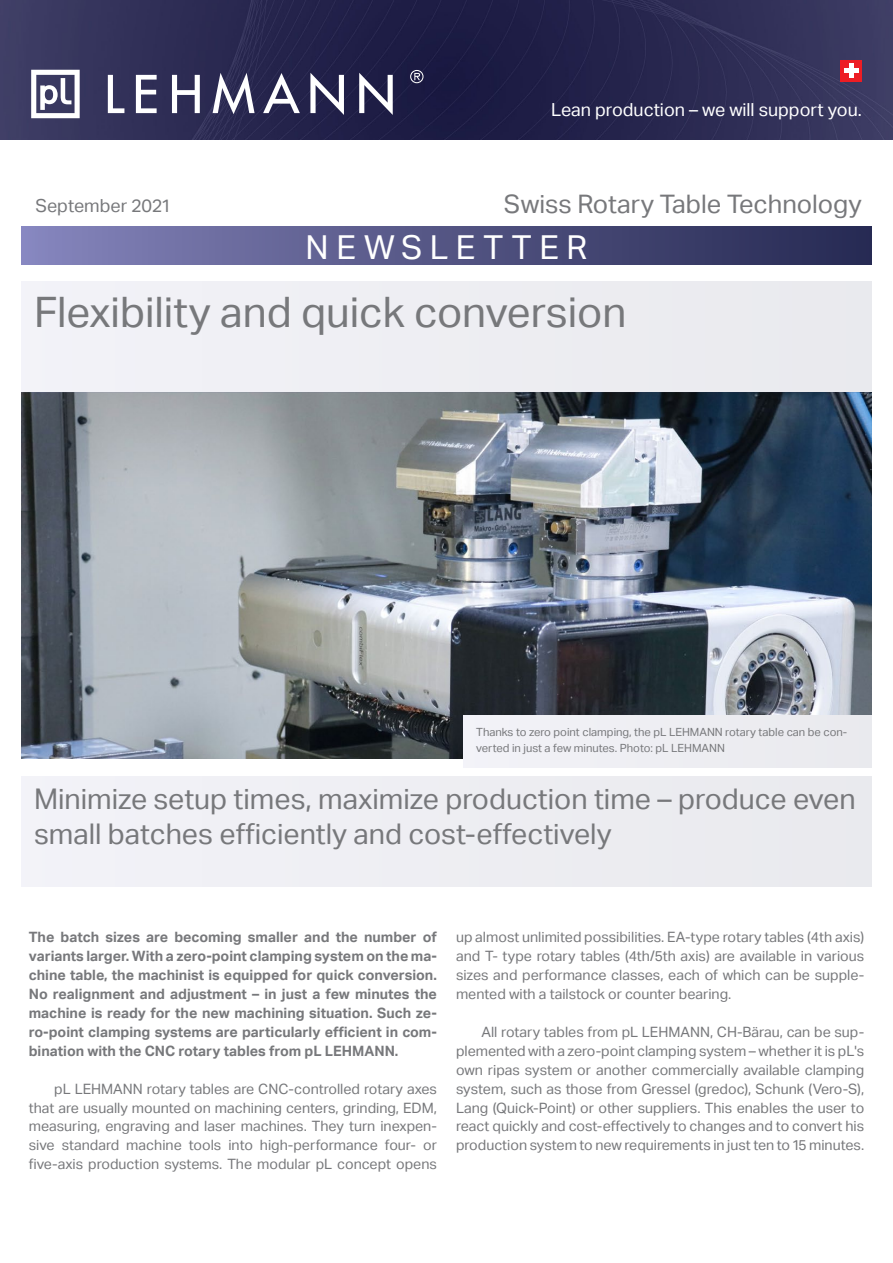
<style>
.page{position:relative;width:893px;height:1263px;background:#fff}
.page>*{position:absolute;margin:0;border:0;box-sizing:border-box;transform-origin:0 0}
.t1{font:42px "Aktiv Grotesk Trial";color:#77787b}
.t2{font:33px "Aktiv Grotesk Trial";letter-spacing:.23em;color:#fff}
.t3{font:28.5px/34.5px "Aktiv Grotesk Trial";color:#77787b}
.t4{font:25.5px "Aktiv Grotesk Trial";color:#77787b}
.t5{font:18px "Aktiv Grotesk Trial";color:#fff}
.t6{font:18px "Aktiv Grotesk Trial";color:#77787b}
.t7{font:14.25px/18.9px "Aktiv Grotesk Trial";color:#77787b;text-align:justify}
.t8{font:700 14.25px/18.9px "Aktiv Grotesk Trial";color:#77787b;text-align:justify}
.t9{font:11.25px/15.8px "Aktiv Grotesk Trial";color:#77787b}
</style>
<div class="page">
<img style="left:0;top:0;width:893px;height:139px">
<svg style="left:31px;top:70px;width:49px;height:48px"></svg>
<svg style="left:136px;top:75px;width:21px;height:38px"></svg>
<svg style="left:172px;top:75px;width:28px;height:38px"></svg>
<svg style="left:213px;top:73px;width:42px;height:41px"></svg>
<svg style="left:310px;top:73px;width:34px;height:42px"></svg>
<svg style="left:359px;top:73px;width:34px;height:42px"></svg>
<svg style="left:263px;top:73px;width:37px;height:40px"></svg>
<svg style="left:108px;top:75px;width:16px;height:38px"></svg>
<svg style="left:410px;top:70px;width:13px;height:13px"></svg>
<div style="left:840px;top:60px;width:22px;height:22px;background:#ed1d24"></div>
<hr style="left:844px;top:69px;width:14px;height:4px;background:#fff">
<hr style="left:849px;top:64px;width:4px;height:14px;background:#fff">
<div style="left:21px;top:226px;width:851px;height:39px;background:linear-gradient(to right,#8584bb,#242850)"></div>
<img style="left:21px;top:393px;width:851px;height:365px">
<div style="left:21px;top:282px;width:851px;height:111px;background:#eeeef2"></div>
<div style="left:21px;top:776px;width:851px;height:111px;background:#eeeef2"></div>
<div style="left:463px;top:716px;width:409px;height:52px;background:#eeeef2"></div>
<p class="t5" style="left:551px;top:100px;width:312px">Lean production – we will support you.</p>
<p class="t6" style="left:35px;top:196px;width:136px">September 2021</p>
<h3 class="t4" style="left:504px;top:189px;width:359px">Swiss Rotary Table Technology</h3>
<h2 class="t2" style="left:306px;top:228px;width:283px">NEWSLETTER</h2>
<h1 class="t1" style="left:34px;top:288px;width:594px">Flexibility and quick conversion</h1>
<p class="t9" style="left:476px;top:725px;width:372px">Thanks to zero point clamping, the pL LEHMANN rotary table can be con&shy;verted in just a few minutes. Photo: pL LEHMANN</p>
<h3 class="t3" style="left:34px;top:782px;width:823px">Minimize setup times, maximize production time – produce even small batches efficiently and cost-effectively</h3>
<p class="t8" style="left:29px;top:928px;width:410px">The batch sizes are becoming smaller and the number of variants larger. With a zero-point clamping system on the ma&shy;chine table, the machinist is equipped for quick conversion.<br>No realignment and adjustment – in just a few minutes the machine is ready for the new machining situation. Such ze&shy;ro-point clamping systems are particularly efficient in com&shy;bination with the CNC rotary tables from pL LEHMANN.</p>
<p class="t7" style="left:29px;top:1079px;width:410px;text-indent:26px">pL LEHMANN rotary tables are CNC-controlled rotary axes that are usually mounted on machining centers, grinding, EDM, measuring, engraving and laser machines. They turn inexpen&shy;sive standard machine tools into high-performance four- or five-axis production systems. The modular pL concept opens</p>
<p class="t7" style="left:456px;top:928px;width:410px">up almost unlimited possibilities. EA-type rotary tables (4th axis) and T- type rotary tables (4th/5th axis) are available in various sizes and performance classes, each of which can be supple&shy;mented with a tailstock or counter bearing.</p>
<p class="t7" style="left:456px;top:1022px;width:410px;text-indent:26px">All rotary tables from pL LEHMANN, CH-Bärau, can be sup&shy;plemented with a zero-point clamping system – whether it is pL's own ripas system or another commercially available clamping system, such as those from Gressel (gredoc), Schunk (Vero-S), Lang (Quick-Point) or other suppliers. This enables the user to react quickly and cost-effectively to changes and to convert his production system to new requirements in just ten to 15 minutes.</p>
</div>
